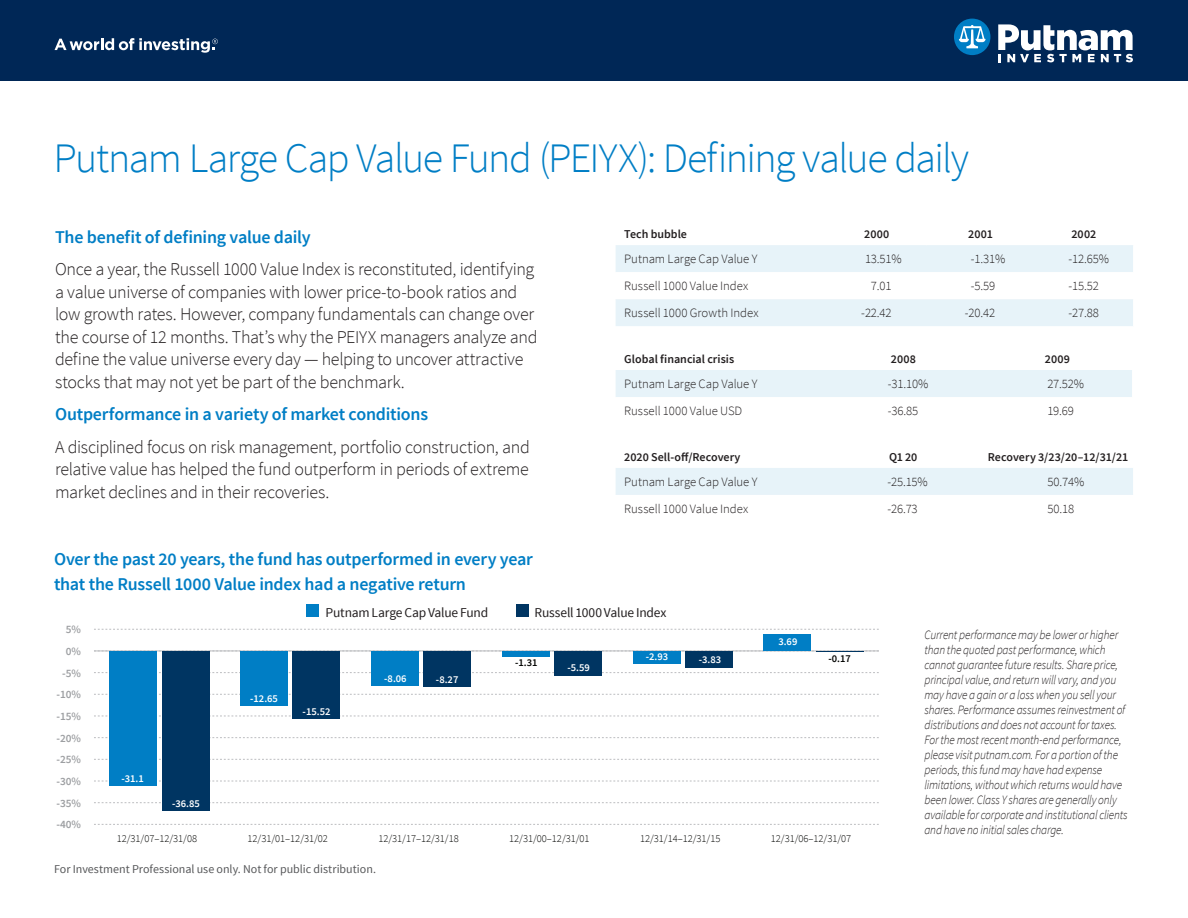
<style>
.page{position:relative;width:1188px;height:918px;background:#fff}
.page>*{position:absolute;margin:0;border:0;box-sizing:border-box;transform-origin:0 0}
.Headline{font:300 42px "Source Sans Pro";letter-spacing:-.04em;color:#007ec5}
.Subhead{font:300 18px/22.5px "Source Sans Pro";letter-spacing:-.02em;color:#231f20}
.Subhead-2{font:600 18px/24.5px "Source Sans Pro";letter-spacing:-.015em;color:#007ec5}
.t1{font:13.5px "Source Sans Pro";letter-spacing:-.015em;color:#231f20}
.Footnote{font:italic 300 12.75px/15px "Source Sans Pro";letter-spacing:-.015em;color:#231f20;scale:.9 1}
.Table_text{font:300 12.75px "Source Sans Pro";letter-spacing:-.005em;color:#231f20}
.Table_nums_decimal{font:300 12.75px "Source Sans Pro";letter-spacing:-.01em;color:#231f20}
.Table_head{font:600 12px "Source Sans Pro";color:#231f20}
.t2{font:12px "Source Sans Pro";color:#57585a}
.t3{font:600 11.25px "Source Sans Pro";color:#9d9fa2}
.t4{font:300 10.5px "Source Sans Pro";color:#040503}
.t5{font:600 10.5px "Source Sans Pro";color:#fff}
.t6{font:600 10.5px "Source Sans Pro";color:#040503}
</style>
<div class="page">
<div style="left:0;top:0;width:1188px;height:81px;background:#002756"></div>
<div style="left:954px;top:19px;width:36px;height:36px;background:#007ec5;border-radius:50%"></div>
<svg style="left:998px;top:24px;width:135px;height:38px"></svg>
<svg style="left:959px;top:25px;width:27px;height:23px"></svg>
<svg style="left:55px;top:38px;width:163px;height:15px"></svg>
<svg style="left:616px;top:245px;width:517px;height:81px"></svg>
<div style="left:616px;top:370px;width:516px;height:27px;background:#e7f3f9"></div>
<div style="left:616px;top:468px;width:517px;height:27px;background:#e7f3f9"></div>
<svg style="left:94px;top:824px;width:785px;height:1px"></svg>
<svg style="left:94px;top:802px;width:785px;height:1px"></svg>
<svg style="left:94px;top:781px;width:785px;height:1px"></svg>
<svg style="left:94px;top:759px;width:785px;height:1px"></svg>
<svg style="left:94px;top:737px;width:785px;height:1px"></svg>
<svg style="left:94px;top:715px;width:785px;height:1px"></svg>
<svg style="left:94px;top:694px;width:785px;height:1px"></svg>
<svg style="left:94px;top:672px;width:785px;height:1px"></svg>
<hr style="left:94px;top:650px;width:785px;height:1px;background:#bcbdc0">
<svg style="left:94px;top:629px;width:785px;height:1px"></svg>
<div style="left:162px;top:651px;width:47px;height:160px;background:#003562"></div>
<div style="left:293px;top:651px;width:47px;height:67px;background:#003562"></div>
<div style="left:424px;top:651px;width:47px;height:36px;background:#003562"></div>
<div style="left:555px;top:651px;width:47px;height:24px;background:#003562"></div>
<div style="left:685px;top:651px;width:47px;height:17px;background:#003562"></div>
<hr style="left:816px;top:651px;width:47px;height:1px;background:#003562">
<div style="left:110px;top:651px;width:47px;height:135px;background:#007ec5"></div>
<div style="left:241px;top:651px;width:47px;height:55px;background:#007ec5"></div>
<div style="left:371px;top:651px;width:47px;height:35px;background:#007ec5"></div>
<div style="left:502px;top:651px;width:47px;height:6px;background:#007ec5"></div>
<div style="left:633px;top:651px;width:47px;height:13px;background:#007ec5"></div>
<div style="left:764px;top:635px;width:47px;height:16px;background:#007ec5"></div>
<div style="left:307px;top:605px;width:12px;height:12px;background:#007ec5"></div>
<div style="left:516px;top:605px;width:13px;height:12px;background:#003562"></div>
<p class="Headline" style="left:53px;top:133px;width:917px">Putnam Large Cap Value Fund (PEIYX): Defining value daily</p>
<p class="Subhead-2" style="left:55px;top:225px;width:257px">The benefit of defining value daily</p>
<p class="Subhead" style="left:55px;top:258px;width:484px">Once a year, the Russell 1000 Value Index is reconstituted, identifying a value universe of companies with lower price-to-book ratios and low growth rates. However, company fundamentals can change over the course of 12 months. That’s why the PEIYX managers analyze and define the value universe every day — helping to uncover attractive stocks that may not yet be part of the benchmark.</p>
<p class="Subhead-2" style="left:55px;top:403px;width:375px">Outperformance in a variety of market conditions</p>
<p class="Subhead" style="left:55px;top:436px;width:476px;text-align:justify">A disciplined focus on risk management, portfolio construction, and relative value has helped the fund outperform in periods of extreme market declines and in their recoveries.</p>
<p class="Subhead-2" style="left:54px;top:547px;width:481px">Over the past 20 years, the fund has outperformed in every year that the Russell 1000 Value index had a negative return</p>
<p class="Table_head" style="left:624px;top:227px;width:64px">Tech bubble</p>
<p class="Table_head" style="left:864px;top:227px;width:27px">2000</p>
<p class="Table_head" style="left:968px;top:227px;width:26px">2001</p>
<p class="Table_head" style="left:1071px;top:227px;width:26px">2002</p>
<p class="Table_text" style="left:624px;top:251px;width:135px">Putnam Large Cap Value Y</p>
<p class="Table_nums_decimal" style="left:865px;top:251px;width:38px">13.51%</p>
<p class="Table_nums_decimal" style="left:971px;top:251px;width:36px">-1.31%</p>
<p class="Table_nums_decimal" style="left:1068px;top:251px;width:42px">-12.65%</p>
<p class="Table_text" style="left:624px;top:278px;width:126px">Russell 1000 Value Index</p>
<p class="Table_nums_decimal" style="left:871px;top:278px;width:22px">7.01</p>
<p class="Table_nums_decimal" style="left:971px;top:278px;width:26px">-5.59</p>
<p class="Table_nums_decimal" style="left:1068px;top:278px;width:32px">-15.52</p>
<p class="Table_text" style="left:624px;top:305px;width:136px">Russell 1000 Growth Index</p>
<p class="Table_nums_decimal" style="left:861px;top:305px;width:32px">-22.42</p>
<p class="Table_nums_decimal" style="left:965px;top:305px;width:32px">-20.42</p>
<p class="Table_nums_decimal" style="left:1068px;top:305px;width:32px">-27.88</p>
<p class="Table_head" style="left:624px;top:352px;width:111px">Global financial crisis</p>
<p class="Table_head" style="left:891px;top:352px;width:27px">2008</p>
<p class="Table_head" style="left:1045px;top:352px;width:27px">2009</p>
<p class="Table_text" style="left:624px;top:376px;width:135px">Putnam Large Cap Value Y</p>
<p class="Table_nums_decimal" style="left:888px;top:376px;width:42px">-31.10%</p>
<p class="Table_nums_decimal" style="left:1047px;top:376px;width:38px">27.52%</p>
<p class="Table_text" style="left:624px;top:403px;width:120px">Russell 1000 Value USD</p>
<p class="Table_nums_decimal" style="left:888px;top:403px;width:32px">-36.85</p>
<p class="Table_nums_decimal" style="left:1047px;top:403px;width:28px">19.69</p>
<p class="Table_head" style="left:624px;top:450px;width:118px">2020 Sell-off/Recovery</p>
<p class="Table_head" style="left:889px;top:450px;width:30px">Q1 20</p>
<p class="Table_head" style="left:988px;top:450px;width:142px">Recovery 3/23/20–12/31/21</p>
<p class="Table_text" style="left:624px;top:474px;width:135px">Putnam Large Cap Value Y</p>
<p class="Table_nums_decimal" style="left:887px;top:474px;width:42px">-25.15%</p>
<p class="Table_nums_decimal" style="left:1048px;top:474px;width:38px">50.74%</p>
<p class="Table_text" style="left:624px;top:501px;width:126px">Russell 1000 Value Index</p>
<p class="Table_nums_decimal" style="left:887px;top:501px;width:32px">-26.73</p>
<p class="Table_nums_decimal" style="left:1048px;top:501px;width:28px">50.18</p>
<p class="t3" style="left:66px;top:623px;width:17px">5%</p>
<p class="t3" style="left:66px;top:644px;width:17px">0%</p>
<p class="t3" style="left:62px;top:666px;width:20px">-5%</p>
<p class="t3" style="left:56px;top:688px;width:26px">-10%</p>
<p class="t3" style="left:56px;top:709px;width:26px">-15%</p>
<p class="t3" style="left:56px;top:731px;width:26px">-20%</p>
<p class="t3" style="left:56px;top:753px;width:26px">-25%</p>
<p class="t3" style="left:56px;top:774px;width:26px">-30%</p>
<p class="t3" style="left:56px;top:796px;width:26px">-35%</p>
<p class="t3" style="left:56px;top:818px;width:26px">-40%</p>
<p class="t5" style="left:121px;top:772px;width:24px">-31.1</p>
<p class="t5" style="left:172px;top:797px;width:29px">-36.85</p>
<p class="t5" style="left:250px;top:692px;width:29px">-12.65</p>
<p class="t1" style="left:326px;top:604px;width:164px">Putnam Large Cap Value Fund</p>
<p class="t1" style="left:534px;top:604px;width:134px">Russell 1000 Value Index</p>
<p class="t5" style="left:303px;top:704px;width:29px">-15.52</p>
<p class="t5" style="left:384px;top:672px;width:24px">-8.06</p>
<p class="t5" style="left:436px;top:672px;width:24px">-8.27</p>
<p class="t6" style="left:515px;top:656px;width:24px">-1.31</p>
<p class="t5" style="left:567px;top:661px;width:24px">-5.59</p>
<p class="t5" style="left:646px;top:650px;width:24px">-2.93</p>
<p class="t5" style="left:778px;top:635px;width:21px">3.69</p>
<p class="t5" style="left:699px;top:653px;width:24px">-3.83</p>
<p class="t6" style="left:829px;top:652px;width:24px">-0.17</p>
<p class="t4" style="left:117px;top:832px;width:82px">12/31/07–12/31/08</p>
<p class="t4" style="left:248px;top:832px;width:82px">12/31/01–12/31/02</p>
<p class="t4" style="left:378px;top:832px;width:82px">12/31/17–12/31/18</p>
<p class="t4" style="left:509px;top:832px;width:82px">12/31/00–12/31/01</p>
<p class="t4" style="left:640px;top:832px;width:82px">12/31/14–12/31/15</p>
<p class="t4" style="left:771px;top:832px;width:82px">12/31/06–12/31/07</p>
<p class="t2" style="left:54px;top:862px;width:324px">For Investment Professional use only. Not for public distribution.</p>
<p class="Footnote" style="left:924px;top:627px;width:227px">Current performance may be lower or higher than the quoted past performance, which cannot guarantee future results. Share price, principal value, and return will vary, and you may have a gain or a loss when you sell your shares. Performance assumes reinvestment of distributions and does not account for taxes.<br>For the most recent month-end performance, please visit putnam.com. For a portion of the periods, this fund may have had expense limitations, without which returns would have been lower. Class Y shares are generally only available for corporate and institutional clients and have no initial sales charge.</p>
</div>
